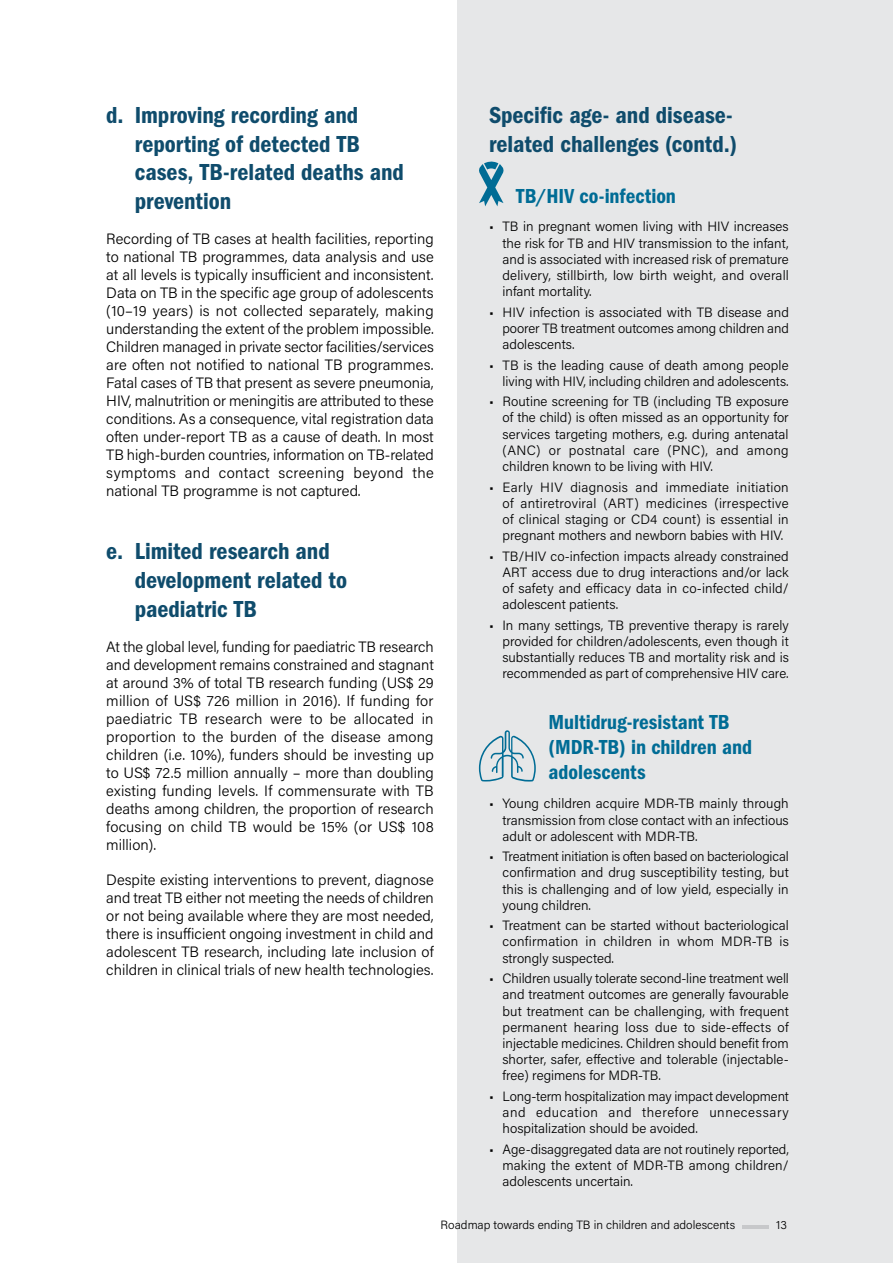
<style>
.page{position:relative;width:893px;height:1263px;background:#fff}
.page>*{position:absolute;margin:0;border:0;box-sizing:border-box;transform-origin:0 0}
.t1{font:24px/28.8px "ITC Franklin Gothic Std Dm Cd";letter-spacing:-.005em;color:#0f4c6c}
.t2{font:21px/25.2px "ITC Franklin Gothic Std Dm Cd";color:#006c95}
.t3{font:300 15px/18px "Acumin Pro";color:#000;text-align:justify}
.t4{font:300 13.5px/16.2px "Acumin Pro";letter-spacing:.005em;color:#000;text-align:justify}
.t5{font:300 12px "Acumin Pro";color:#000}
</style>
<div class="page">
<div style="left:457px;top:0;width:436px;height:1263px;background:#e6e7e8"></div>
<svg style="left:479px;top:161px;width:25px;height:45px"></svg>
<svg style="left:479px;top:730px;width:57px;height:51px"></svg>
<hr style="left:742px;top:1225px;width:26px;height:4px;background:#c7c8ca">
<h1 class="t1" style="left:135px;top:101px;width:271px;text-indent:-28px">d. Improving recording and reporting of detected TB cases, TB-related deaths and prevention</h1>
<p class="t3" style="left:106px;top:229px;width:329px">Recording of TB cases at health facilities, reporting to national TB programmes, data analysis and use at all levels is typically insufficient and inconsistent.<br>Data on TB in the specific age group of adolescents (10–19 years) is not collected separately, making understanding the extent of the problem impossible.<br>Children managed in private sector facilities/services are often not notified to national TB programmes.<br>Fatal cases of TB that present as severe pneumonia, HIV, malnutrition or meningitis are attributed to these conditions. As a consequence, vital registration data often under-report TB as a cause of death. In most TB high-burden countries, information on TB-related symptoms and contact screening beyond the national TB programme is not captured.</p>
<h1 class="t1" style="left:135px;top:537px;width:214px;text-indent:-28px">e. Limited research and development related to paediatric TB</h1>
<p class="t3" style="left:106px;top:637px;width:329px">At the global level, funding for paediatric TB research and development remains constrained and stagnant at around 3% of total TB research funding (US$ 29 million of US$ 726 million in 2016). If funding for paediatric TB research were to be allocated in proportion to the burden of the disease among children (i.e. 10%), funders should be investing up to US$ 72.5 million annually – more than doubling existing funding levels. If commensurate with TB deaths among children, the proportion of research focusing on child TB would be 15% (or US$ 108 million).</p>
<p class="t3" style="left:106px;top:870px;width:329px">Despite existing interventions to prevent, diagnose and treat TB either not meeting the needs of children or not being available where they are most needed, there is insufficient ongoing investment in child and adolescent TB research, including late inclusion of children in clinical trials of new health technologies.</p>
<h1 class="t1" style="left:489px;top:101px;width:249px">Specific age- and disease&shy;related challenges (contd.)</h1>
<h2 class="t2" style="left:516px;top:183px;width:161px">TB/HIV co-infection</h2>
<p class="t4" style="left:502px;top:218px;width:288px;text-indent:-14px">• TB in pregnant women living with HIV increases the risk for TB and HIV transmission to the infant, and is associated with increased risk of premature delivery, stillbirth, low birth weight, and overall infant mortality.</p>
<p class="t4" style="left:502px;top:303px;width:288px;text-indent:-14px">• HIV infection is associated with TB disease and poorer TB treatment outcomes among children and adolescents.</p>
<p class="t4" style="left:489px;top:356px;width:301px;text-align:right">• TB is the leading cause of death among people living with HIV, including children and adolescents.</p>
<p class="t4" style="left:502px;top:393px;width:288px;text-indent:-14px">• Routine screening for TB (including TB exposure of the child) is often missed as an opportunity for services targeting mothers, e.g. during antenatal (ANC) or postnatal care (PNC), and among children known to be living with HIV.</p>
<p class="t4" style="left:502px;top:478px;width:288px;text-indent:-14px">• Early HIV diagnosis and immediate initiation of antiretroviral (ART) medicines (irrespective of clinical staging or CD4 count) is essential in pregnant mothers and newborn babies with HIV.</p>
<p class="t4" style="left:502px;top:547px;width:288px;text-indent:-14px">• TB/HIV co-infection impacts already constrained ART access due to drug interactions and/or lack of safety and efficacy data in co-infected child/ adolescent patients.</p>
<p class="t4" style="left:502px;top:616px;width:288px;text-indent:-14px">• In many settings, TB preventive therapy is rarely provided for children/adolescents, even though it substantially reduces TB and mortality risk and is recommended as part of comprehensive HIV care.</p>
<h2 class="t2" style="left:549px;top:709px;width:205px">Multidrug-resistant TB (MDR-TB) in children and adolescents</h2>
<p class="t4" style="left:502px;top:795px;width:288px;text-indent:-14px">• Young children acquire MDR-TB mainly through transmission from close contact with an infectious adult or adolescent with MDR-TB.</p>
<p class="t4" style="left:502px;top:848px;width:288px;text-indent:-14px">• Treatment initiation is often based on bacteriological confirmation and drug susceptibility testing, but this is challenging and of low yield, especially in young children.</p>
<p class="t4" style="left:502px;top:917px;width:288px;text-indent:-14px">• Treatment can be started without bacteriological confirmation in children in whom MDR-TB is strongly suspected.</p>
<p class="t4" style="left:502px;top:970px;width:288px;text-indent:-14px">• Children usually tolerate second-line treatment well and treatment outcomes are generally favourable but treatment can be challenging, with frequent permanent hearing loss due to side-effects of injectable medicines. Children should benefit from shorter, safer, effective and tolerable (injectable&shy;free) regimens for MDR-TB.</p>
<p class="t4" style="left:502px;top:1087px;width:288px;text-indent:-14px">• Long-term hospitalization may impact development and education and therefore unnecessary hospitalization should be avoided.</p>
<p class="t4" style="left:502px;top:1140px;width:288px;text-indent:-14px">• Age-disaggregated data are not routinely reported, making the extent of MDR-TB among children/ adolescents uncertain.</p>
<p class="t5" style="left:441px;top:1216px;width:296px">Roadmap towards ending TB in children and adolescents</p>
<p class="t5" style="left:776px;top:1216px;width:12px">13</p>
</div>
